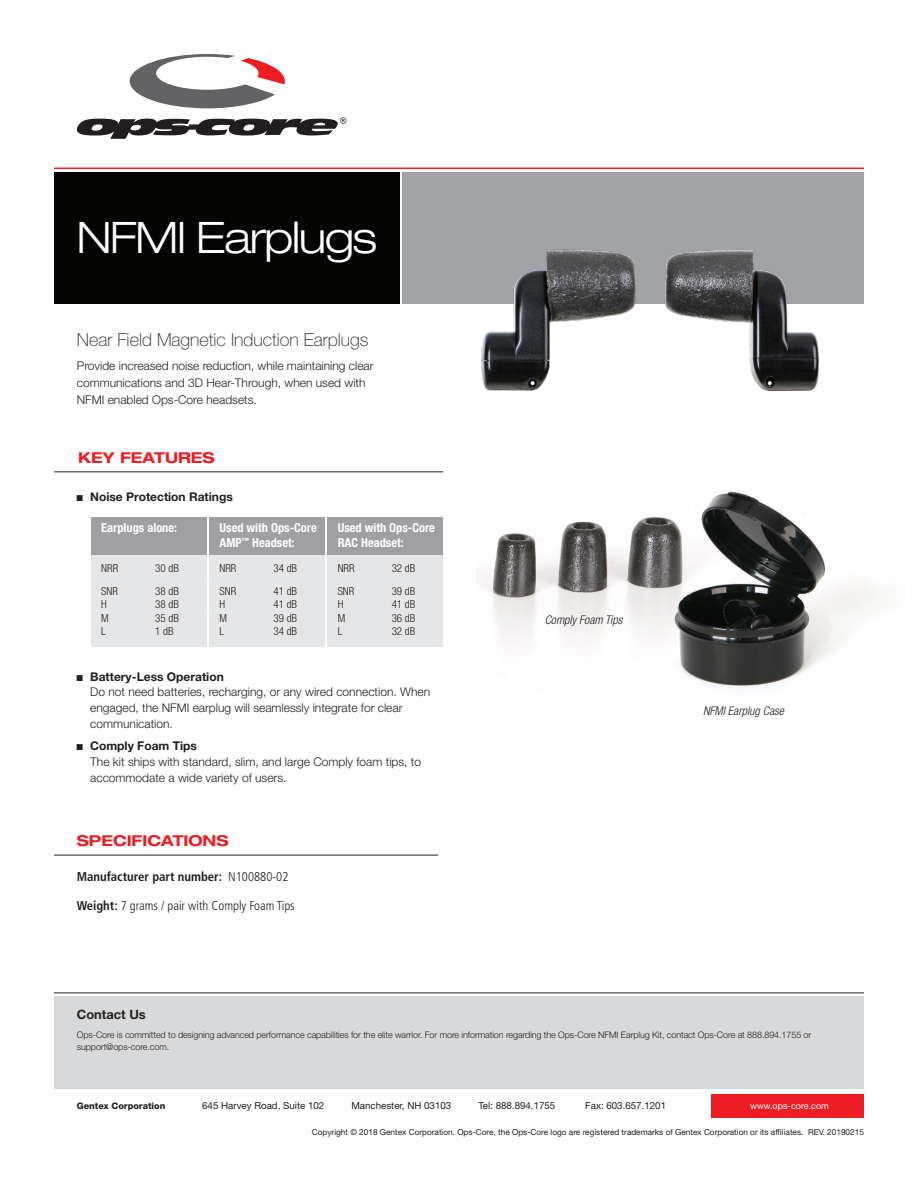
<style>
.page{position:relative;width:918px;height:1188px;background:#fff}
.page>*{position:absolute;margin:0;border:0;box-sizing:border-box;transform-origin:0 0}
.t1{font:300 expanded 43.5px "Helvetica Neue LT Std";letter-spacing:-.03em;color:#fff}
.Intro_Paragraph{font:100 18px "Helvetica Neue LT Std";color:#231f20}
.t2{font:700 expanded 15px "Helvetica Neue LT Std";color:#ee1d23}
.Contact_Us_Copy{font:700 12.9px "Helvetica Neue LT Std";color:#231f20}
.Protection_Sub_Secti{font:300 condensed 12.75px "Frutiger LT Std";color:#231f20}
.Protection_Sub_Secti-2{font:700 condensed 12.75px "Frutiger LT Std";color:#231f20}
.End_Notes{font:700 condensed 12.45px/14.9px "Helvetica Neue LT Std";color:#fff}
.Intro_Paragraph-2{font:300 12px/15.8px "Helvetica Neue LT Std";color:#231f20}
.Intro_Paragraph-3{font:italic 300 condensed 12px "Helvetica Neue LT Std";color:#231f20}
.t3{font:700 12px "Helvetica Neue LT Std";color:#231f20}
.End_Notes-2{font:300 condensed 10.95px "Helvetica Neue LT Std";color:#231f20}
.t4{font:9.75px "Helvetica Neue LT Std";color:#231f20}
.Contact_Us_Copy-2{font:300 9px/12px "Helvetica Neue LT Std";letter-spacing:-.01em;color:#231f20}
.t5{font:800 9px "Helvetica Neue LT Std";color:#231f20}
.t6{font:9px "Helvetica Neue LT Std";color:#fff}
.Contact_Us_Copy-3{font:8.25px "Helvetica Neue LT Std";color:#231f20}
.s1{font-family:"Arial Narrow";font-weight:400;font-size:12.75px}
.s2{font-weight:700}
.s3{font-weight:300}
</style>
<div class="page">
<div style="left:54px;top:172px;width:346px;height:132px;background:#040503"></div>
<div style="left:403px;top:172px;width:461px;height:132px;background:#a1a3a6"></div>
<hr style="left:54px;top:993px;width:810px;height:1px;background:#231f20">
<div style="left:54px;top:996px;width:810px;height:92px;background:#d8d9da"></div>
<hr style="left:54px;top:168px;width:810px;height:1px;background:#ee1d23">
<div style="left:712px;top:1094px;width:152px;height:24px;background:#ee1d23"></div>
<img style="left:477px;top:521px;width:104px;height:123px">
<img style="left:581px;top:491px;width:301px;height:196px">
<svg style="left:130px;top:54px;width:155px;height:54px"></svg>
<svg style="left:77px;top:117px;width:269px;height:22px"></svg>
<hr style="left:54px;top:471px;width:389px;height:1px;background:#231f20">
<hr style="left:54px;top:855px;width:384px;height:1px;background:#231f20">
<img style="left:481px;top:249px;width:338px;height:142px">
<div style="left:210px;top:554px;width:115px;height:93px;background:#e5e6e7"></div>
<div style="left:328px;top:554px;width:115px;height:93px;background:#e5e6e7"></div>
<div style="left:91px;top:554px;width:116px;height:93px;background:#e5e6e7"></div>
<div style="left:210px;top:517px;width:115px;height:37px;background:#a0a0a4"></div>
<div style="left:328px;top:517px;width:115px;height:37px;background:#a0a0a4"></div>
<div style="left:91px;top:517px;width:116px;height:37px;background:#a0a0a4"></div>
<p class="t1" style="left:77px;top:212px;width:302px">NFMI Earplugs</p>
<p class="Intro_Paragraph" style="left:77px;top:329px;width:293px">Near Field Magnetic Induction Earplugs</p>
<p class="Intro_Paragraph-2" style="left:77px;top:357px;width:298px;line-height:17.2px">Provide increased noise reduction, while maintaining clear communications and 3D Hear-Through, when used with<br>NFMI enabled Ops-Core headsets.</p>
<p class="t2" style="left:78px;top:448px;width:138px">KEY FEATURES</p>
<p class="t3" style="left:77px;top:490px;width:158px"><span class="s1">■</span> Noise Protection Ratings</p>
<p class="End_Notes" style="left:101px;top:520px;width:77px">Earplugs alone:</p>
<p class="End_Notes-2" style="left:101px;top:562px;width:18px">NRR</p>
<p class="End_Notes-2" style="left:155px;top:562px;width:25px">30 dB</p>
<p class="End_Notes-2" style="left:101px;top:585px;width:18px">SNR</p>
<p class="End_Notes-2" style="left:155px;top:585px;width:25px">38 dB</p>
<p class="End_Notes-2" style="left:101px;top:598px;width:7px">H</p>
<p class="End_Notes-2" style="left:155px;top:598px;width:25px">38 dB</p>
<p class="End_Notes-2" style="left:101px;top:611px;width:9px">M</p>
<p class="End_Notes-2" style="left:155px;top:611px;width:25px">35 dB</p>
<p class="End_Notes-2" style="left:101px;top:625px;width:6px">L</p>
<p class="End_Notes-2" style="left:155px;top:625px;width:20px">1 dB</p>
<p class="End_Notes" style="left:219px;top:520px;width:99px">Used with Ops-Core<br>AMP<sup>™</sup> Headset:</p>
<p class="End_Notes" style="left:338px;top:520px;width:99px">Used with Ops-Core<br>RAC Headset:</p>
<p class="End_Notes-2" style="left:219px;top:562px;width:18px">NRR</p>
<p class="End_Notes-2" style="left:273px;top:562px;width:25px">34 dB</p>
<p class="End_Notes-2" style="left:219px;top:585px;width:18px">SNR</p>
<p class="End_Notes-2" style="left:273px;top:585px;width:25px">41 dB</p>
<p class="End_Notes-2" style="left:219px;top:598px;width:7px">H</p>
<p class="End_Notes-2" style="left:273px;top:598px;width:25px">41 dB</p>
<p class="End_Notes-2" style="left:219px;top:611px;width:9px">M</p>
<p class="End_Notes-2" style="left:273px;top:611px;width:25px">39 dB</p>
<p class="End_Notes-2" style="left:219px;top:625px;width:6px">L</p>
<p class="End_Notes-2" style="left:273px;top:625px;width:25px">34 dB</p>
<p class="End_Notes-2" style="left:338px;top:562px;width:18px">NRR</p>
<p class="End_Notes-2" style="left:392px;top:562px;width:25px">32 dB</p>
<p class="End_Notes-2" style="left:338px;top:585px;width:18px">SNR</p>
<p class="End_Notes-2" style="left:392px;top:585px;width:25px">39 dB</p>
<p class="End_Notes-2" style="left:338px;top:598px;width:7px">H</p>
<p class="End_Notes-2" style="left:392px;top:598px;width:25px">41 dB</p>
<p class="End_Notes-2" style="left:338px;top:611px;width:9px">M</p>
<p class="End_Notes-2" style="left:392px;top:611px;width:25px">36 dB</p>
<p class="End_Notes-2" style="left:338px;top:625px;width:6px">L</p>
<p class="End_Notes-2" style="left:392px;top:625px;width:25px">32 dB</p>
<p class="Intro_Paragraph-2" style="left:90px;top:668px;width:341px;text-indent:-14px"><span class="s1">■</span> <span class="s2">Battery-Less Operation<br></span>Do not need batteries, recharging, or any wired connection. When engaged, the NFMI earplug will seamlessly integrate for clear communication.</p>
<p class="Intro_Paragraph-2" style="left:90px;top:738px;width:332px;text-indent:-14px"><span class="s1">■</span> <span class="s2">Comply Foam Tips<br></span>The kit ships with standard, slim, and large Comply foam tips, to accommodate a wide variety of users.</p>
<p class="t2" style="left:77px;top:831px;width:154px">SPECIFICATIONS</p>
<p class="Protection_Sub_Secti-2" style="left:77px;top:869px;width:213px">Manufacturer part number: <span class="s3">N100880-02</span></p>
<p class="Protection_Sub_Secti" style="left:77px;top:898px;width:220px"><span class="s2">Weight:</span> 7 grams / pair with Comply Foam Tips</p>
<p class="Intro_Paragraph-3" style="left:545px;top:613px;width:79px">Comply Foam Tips</p>
<p class="Intro_Paragraph-3" style="left:703px;top:704px;width:82px">NFMI Earplug Case</p>
<p class="Contact_Us_Copy" style="left:77px;top:1007px;width:70px">Contact Us</p>
<p class="Contact_Us_Copy-2" style="left:77px;top:1029px;width:736px">Ops-Core is committed to designing advanced performance capabilities for the elite warrior. For more information regarding the Ops-Core NFMI Earplug Kit, contact Ops-Core at 888.894.1755 or support@ops-core.com.</p>
<p class="t5" style="left:77px;top:1101px;width:90px">Gentex Corporation</p>
<p class="t4" style="left:202px;top:1100px;width:124px">645 Harvey Road, Suite 102</p>
<p class="t4" style="left:351px;top:1100px;width:101px">Manchester, NH 03103</p>
<p class="t4" style="left:478px;top:1100px;width:78px">Tel: 888.894.1755</p>
<p class="t4" style="left:585px;top:1100px;width:82px">Fax: 603.657.1201</p>
<p class="t6" style="left:750px;top:1101px;width:80px">www.ops-core.com</p>
<p class="Contact_Us_Copy-3" style="left:312px;top:1127px;width:554px">Copyright © 2018 Gentex Corporation. Ops-Core, the Ops-Core logo are registered trademarks of Gentex Corporation or its affiliates. REV. 20190215</p>
</div>
